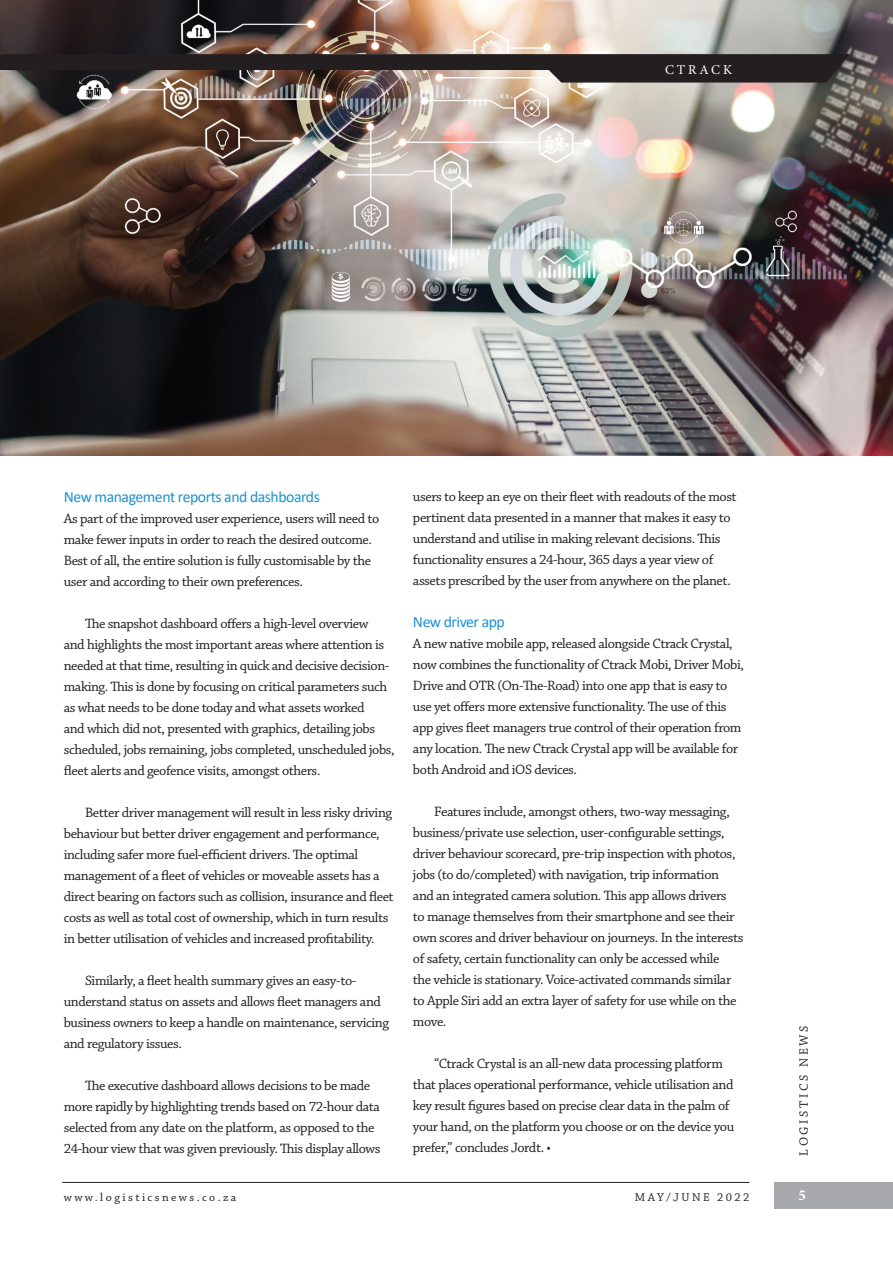
<style>
.page{position:relative;width:893px;height:1263px;background:#fff}
.page>*{position:absolute;margin:0;border:0;box-sizing:border-box;transform-origin:0 0}
.t1{font:15.75px "Calibri";letter-spacing:-.03em;color:#1f92d1}
.t2{font:700 15px "Minion Pro";color:#fff}
.t3{font:14.25px/21px "Chaparral Pro";letter-spacing:-.03em;color:#231f20}
.t4{font:13.5px "Minion Pro";letter-spacing:.21em;color:#fff}
.t5{font:12.75px "Chaparral Pro";letter-spacing:.2em;color:#231f20}
.t6{font:12px "Chaparral Pro";letter-spacing:.2em;color:#231f20}
</style>
<div class="page">
<div style="left:774px;top:1182px;width:119px;height:27px;background:#a8a9ad"></div>
<hr style="left:62px;top:1182px;width:687px;height:1px;background:#231f20">
<img style="left:1px;top:0;width:892px;height:455px">
<svg style="left:0;top:53px;width:851px;height:30px;background:#433b39"></svg>
<p class="t4" style="left:665px;top:61px;width:68px">CTRACK</p>
<p class="t1" style="left:64px;top:486px;width:258px">New management reports and dashboards</p>
<p class="t3" style="left:64px;top:509px;width:317px">As part of the improved user experience, users will need to make fewer inputs in order to reach the desired outcome.<br>Best of all, the entire solution is fully customisable by the user and according to their own preferences.</p>
<p class="t3" style="left:64px;top:614px;width:332px;text-indent:21px">The snapshot dashboard offers a high-level overview<br>and highlights the most important areas where attention is needed at that time, resulting in quick and decisive decision&shy;making. This is done by focusing on critical parameters such as what needs to be done today and what assets worked<br>and which did not, presented with graphics, detailing jobs scheduled, jobs remaining, jobs completed, unscheduled jobs, fleet alerts and geofence visits, amongst others.</p>
<p class="t3" style="left:64px;top:803px;width:331px;text-indent:21px">Better driver management will result in less risky driving behaviour but better driver engagement and performance, including safer more fuel-efficient drivers. The optimal management of a fleet of vehicles or moveable assets has a direct bearing on factors such as collision, insurance and fleet costs as well as total cost of ownership, which in turn results in better utilisation of vehicles and increased profitability.</p>
<p class="t3" style="left:64px;top:971px;width:327px;text-indent:21px">Similarly, a fleet health summary gives an easy-to&shy;understand status on assets and allows fleet managers and business owners to keep a handle on maintenance, servicing and regulatory issues.</p>
<p class="t3" style="left:64px;top:1076px;width:318px;text-indent:21px">The executive dashboard allows decisions to be made more rapidly by highlighting trends based on 72-hour data selected from any date on the platform, as opposed to the 24-hour view that was given previously. This display allows</p>
<p class="t3" style="left:413px;top:486px;width:325px">users to keep an eye on their fleet with readouts of the most pertinent data presented in a manner that makes it easy to understand and utilise in making relevant decisions. This functionality ensures a 24-hour, 365 days a year view of assets prescribed by the user from anywhere on the planet.</p>
<p class="t1" style="left:413px;top:611px;width:93px">New driver app</p>
<p class="t3" style="left:413px;top:633px;width:332px">A new native mobile app, released alongside Ctrack Crystal, now combines the functionality of Ctrack Mobi, Driver Mobi, Drive and OTR (On-The-Road) into one app that is easy to use yet offers more extensive functionality. The use of this app gives fleet managers true control of their operation from any location. The new Ctrack Crystal app will be available for both Android and iOS devices.</p>
<p class="t3" style="left:413px;top:801px;width:332px;text-indent:21px">Features include, amongst others, two-way messaging, business/private use selection, user-configurable settings, driver behaviour scorecard, pre-trip inspection with photos, jobs (to do/completed) with navigation, trip information and an integrated camera solution. This app allows drivers<br>to manage themselves from their smartphone and see their own scores and driver behaviour on journeys. In the interests of safety, certain functionality can only be accessed while<br>the vehicle is stationary. Voice-activated commands similar to Apple Siri add an extra layer of safety for use while on the move.</p>
<p class="t3" style="left:413px;top:1053px;width:323px;text-indent:21px">“Ctrack Crystal is an all-new data processing platform that places operational performance, vehicle utilisation and key result figures based on precise clear data in the palm of your hand, on the platform you choose or on the device you prefer,” concludes Jordt. •</p>
<p class="t5" style="left:797px;top:1155px;width:131px;rotate:-90deg">LOGISTICS NEWS</p>
<p class="t6" style="left:64px;top:1190px;width:174px">www.logisticsnews.co.za</p>
<p class="t6" style="left:635px;top:1190px;width:116px">MAY/JUNE 2022</p>
<p class="t2" style="left:799px;top:1184px;width:9px">5</p>
</div>
